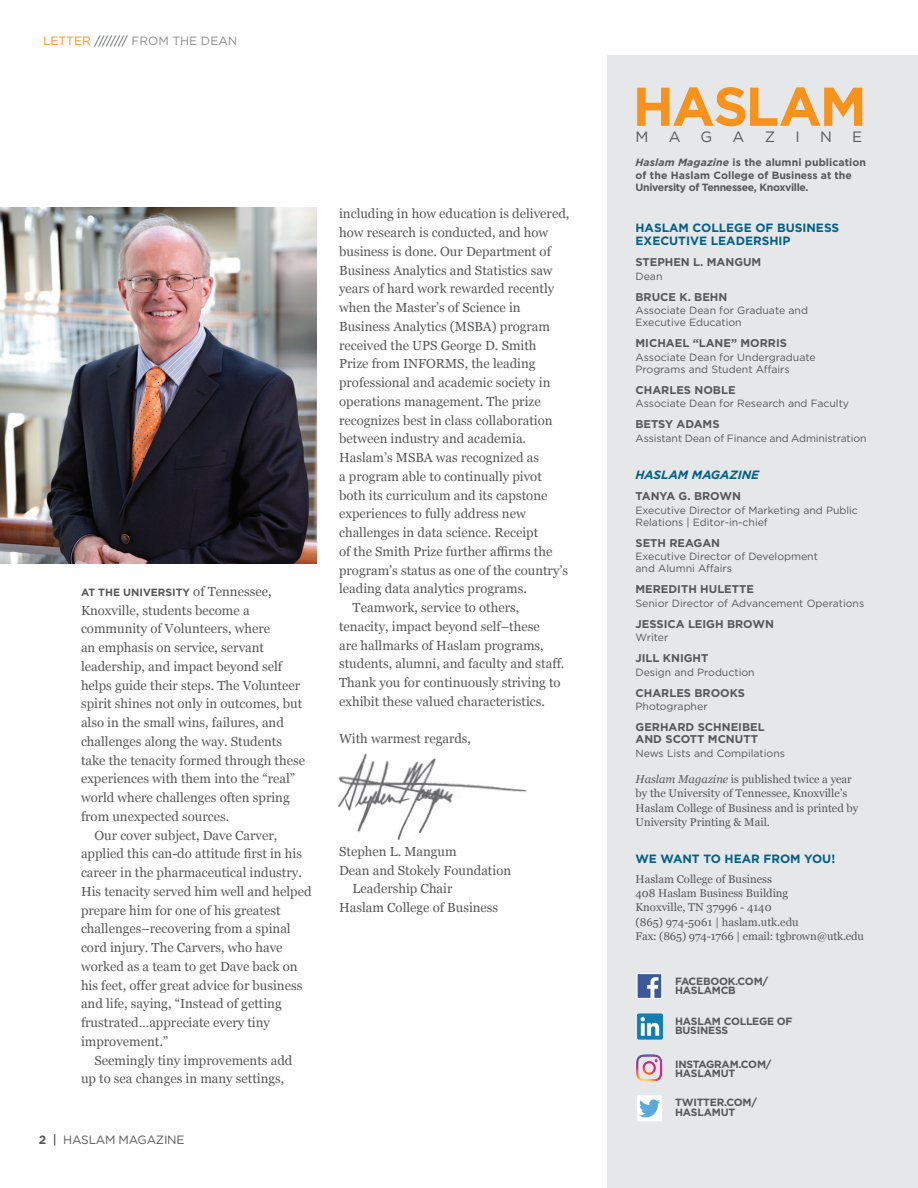
<style>
.page{position:relative;width:918px;height:1188px;background:#fff}
.page>*{position:absolute;margin:0;border:0;box-sizing:border-box;transform-origin:0 0}
.t1{font:700 54.6px "Gotham";letter-spacing:-.04em;color:#f7931d}
.t2{font:15px "Gotham";color:#57585a}
.t3{font:13.2px/18.8px "Georgia";color:#57585a}
.t4{font:700 12px/13.5px "Gotham";color:#046087}
.t5{font:12px "Gotham";color:#8a8c8f}
.t6{font:12px "Gotham";letter-spacing:-.02em;color:#57585a}
.t7{font:italic 700 12px "Gotham";color:#046087}
.t8{font:11.25px/14.2px "Georgia";color:#57585a}
.t9{font:700 11.25px/12px "Gotham";color:#57585a}
.t10{font:10.5px/12px "Gotham";color:#57585a}
.t11{font:700 10.5px/12.6px "Gotham";color:#57585a}
.t12{font:700 10.5px/9.1px "Gotham";letter-spacing:-.02em;color:#57585a}
.s1{color:#f7931d}
.s2{color:#57585a}
.s3{font-family:"Georgia";font-weight:400;font-size:13.2px}
.s4{font-weight:700}
.s5{font-weight:500;font-size:12.6px}
.s6{font-style:italic}
</style>
<div class="page">
<div style="left:608px;top:55px;width:310px;height:1133px;background:#e6e7e9"></div>
<img style="left:639px;top:976px;width:21px;height:21px">
<div style="left:637px;top:974px;width:25px;height:25px;border:1px solid #fff"></div>
<img style="left:637px;top:1013px;width:27px;height:27px">
<img style="left:637px;top:1095px;width:25px;height:26px">
<img style="left:636px;top:1054px;width:27px;height:28px">
<img style="left:338px;top:753px;width:189px;height:88px">
<img style="left:0;top:207px;width:317px;height:356px">
<p class="t5" style="left:43px;top:33px;width:196px"><span class="s1">LETTER</span> <span class="s2">////////</span> FROM THE DEAN</p>
<p class="t11" style="left:81px;top:586px;width:192px">AT THE UNIVERSITY <span class="s3">of Tennessee,</span></p>
<p class="t3" style="left:81px;top:600px;width:226px">Knoxville, students become a community of Volunteers, where<br>an emphasis on service, servant leadership, and impact beyond self helps guide their steps. The Volunteer spirit shines not only in outcomes, but also in the small wins, failures, and challenges along the way. Students take the tenacity formed through these experiences with them into the “real” world where challenges often spring from unexpected sources.</p>
<p class="t3" style="left:81px;top:825px;width:232px;text-indent:14px">Our cover subject, Dave Carver, applied this can-do attitude first in his career in the pharmaceutical industry.<br>His tenacity served him well and helped prepare him for one of his greatest challenges–recovering from a spinal cord injury. The Carvers, who have worked as a team to get Dave back on his feet, offer great advice for business and life, saying, “Instead of getting frustrated…appreciate every tiny improvement.”</p>
<p class="t3" style="left:81px;top:1050px;width:213px;text-indent:14px">Seemingly tiny improvements add up to sea changes in many settings,</p>
<p class="t6" style="left:39px;top:1132px;width:147px"><span class="s4">2</span> <span class="s5">|</span> HASLAM MAGAZINE</p>
<p class="t3" style="left:339px;top:204px;width:232px">including in how education is delivered, how research is conducted, and how business is done. Our Department of Business Analytics and Statistics saw years of hard work rewarded recently when the Master’s of Science in Business Analytics (MSBA) program received the UPS George D. Smith<br>Prize from INFORMS, the leading professional and academic society in operations management. The prize recognizes best in class collaboration between industry and academia.<br>Haslam’s MSBA was recognized as<br>a program able to continually pivot both its curriculum and its capstone experiences to fully address new challenges in data science. Receipt<br>of the Smith Prize further affirms the program’s status as one of the country’s leading data analytics programs.</p>
<p class="t3" style="left:339px;top:598px;width:227px;text-indent:14px">Teamwork, service to others, tenacity, impact beyond self–these<br>are hallmarks of Haslam programs, students, alumni, and faculty and staff.<br>Thank you for continuously striving to exhibit these valued characteristics.</p>
<p class="t3" style="left:339px;top:729px;width:134px">With warmest regards,</p>
<p class="t3" style="left:339px;top:841px;width:119px">Stephen L. Mangum</p>
<p class="t3" style="left:339px;top:860px;width:174px">Dean and Stokely Foundation</p>
<p class="t3" style="left:353px;top:879px;width:101px">Leadership Chair</p>
<p class="t3" style="left:339px;top:898px;width:161px">Haslam College of Business</p>
<p class="t1" style="left:633px;top:70px;width:236px">HASLAM</p>
<p class="t2" style="left:636px;top:128px;width:15px">M</p>
<p class="t2" style="left:669px;top:128px;width:13px">A</p>
<p class="t2" style="left:700px;top:128px;width:13px">G</p>
<p class="t2" style="left:733px;top:128px;width:13px">A</p>
<p class="t2" style="left:765px;top:128px;width:12px">Z</p>
<p class="t2" style="left:795px;top:128px;width:6px">I</p>
<p class="t2" style="left:820px;top:128px;width:13px">N</p>
<p class="t2" style="left:852px;top:128px;width:12px">E</p>
<p class="t11" style="left:636px;top:156px;width:232px"><span class="s6">Haslam Magazine</span> is the alumni publication of the Haslam College of Business at the<br>University of Tennessee, Knoxville.</p>
<p class="t4" style="left:636px;top:221px;width:205px">HASLAM COLLEGE OF BUSINESS<br>EXECUTIVE LEADERSHIP</p>
<p class="t9" style="left:636px;top:256px;width:127px">STEPHEN L. MANGUM</p>
<p class="t10" style="left:636px;top:270px;width:28px">Dean</p>
<p class="t9" style="left:636px;top:291px;width:93px">BRUCE K. BEHN</p>
<p class="t10" style="left:636px;top:304px;width:174px">Associate Dean for Graduate and<br>Executive Education</p>
<p class="t9" style="left:636px;top:337px;width:153px">MICHAEL “LANE” MORRIS</p>
<p class="t10" style="left:636px;top:351px;width:182px">Associate Dean for Undergraduate<br>Programs and Student Affairs</p>
<p class="t9" style="left:636px;top:384px;width:102px">CHARLES NOBLE</p>
<p class="t10" style="left:636px;top:397px;width:215px">Associate Dean for Research and Faculty</p>
<p class="t9" style="left:636px;top:418px;width:86px">BETSY ADAMS</p>
<p class="t10" style="left:636px;top:432px;width:233px">Assistant Dean of Finance and Administration</p>
<p class="t7" style="left:636px;top:467px;width:125px">HASLAM MAGAZINE</p>
<p class="t9" style="left:636px;top:490px;width:107px">TANYA G. BROWN</p>
<p class="t10" style="left:636px;top:504px;width:224px">Executive Director of Marketing and Public<br>Relations | Editor-in-chief</p>
<p class="t9" style="left:636px;top:537px;width:86px">SETH REAGAN</p>
<p class="t10" style="left:636px;top:550px;width:184px">Executive Director of Development and Alumni Affairs</p>
<p class="t9" style="left:636px;top:583px;width:120px">MEREDITH HULETTE</p>
<p class="t10" style="left:636px;top:597px;width:230px">Senior Director of Advancement Operations</p>
<p class="t9" style="left:636px;top:618px;width:140px">JESSICA LEIGH BROWN</p>
<p class="t10" style="left:636px;top:631px;width:34px">Writer</p>
<p class="t9" style="left:636px;top:652px;width:74px">JILL KNIGHT</p>
<p class="t10" style="left:636px;top:666px;width:121px">Design and Production</p>
<p class="t9" style="left:636px;top:687px;width:111px">CHARLES BROOKS</p>
<p class="t10" style="left:636px;top:700px;width:74px">Photographer</p>
<p class="t9" style="left:636px;top:721px;width:131px">GERHARD SCHNEIBEL<br>AND SCOTT MCNUTT</p>
<p class="t10" style="left:636px;top:747px;width:151px">News Lists and Compilations</p>
<p class="t8" style="left:636px;top:772px;width:224px"><span class="s6">Haslam Magazine</span> is published twice a year by the University of Tennessee, Knoxville’s Haslam College of Business and is printed by University Printing &amp; Mail.</p>
<p class="t4" style="left:636px;top:852px;width:201px">WE WANT TO HEAR FROM YOU!</p>
<p class="t8" style="left:636px;top:871px;width:138px">Haslam College of Business</p>
<p class="t8" style="left:636px;top:886px;width:154px">408 Haslam Business Building<br>Knoxville, TN 37996 - 4140</p>
<p class="t8" style="left:636px;top:914px;width:165px">(865) 974-5061 | haslam.utk.edu</p>
<p class="t8" style="left:636px;top:928px;width:230px">Fax: (865) 974-1766 | email: tgbrown@utk.edu</p>
<p class="t12" style="left:675px;top:977px;width:94px">FACEBOOK.COM/<br>HASLAMCB</p>
<p class="t12" style="left:675px;top:1016px;width:119px">HASLAM COLLEGE OF<br>BUSINESS</p>
<p class="t12" style="left:675px;top:1059px;width:98px">INSTAGRAM.COM/<br>HASLAMUT</p>
<p class="t12" style="left:675px;top:1098px;width:83px">TWITTER.COM/<br>HASLAMUT</p>
</div>
